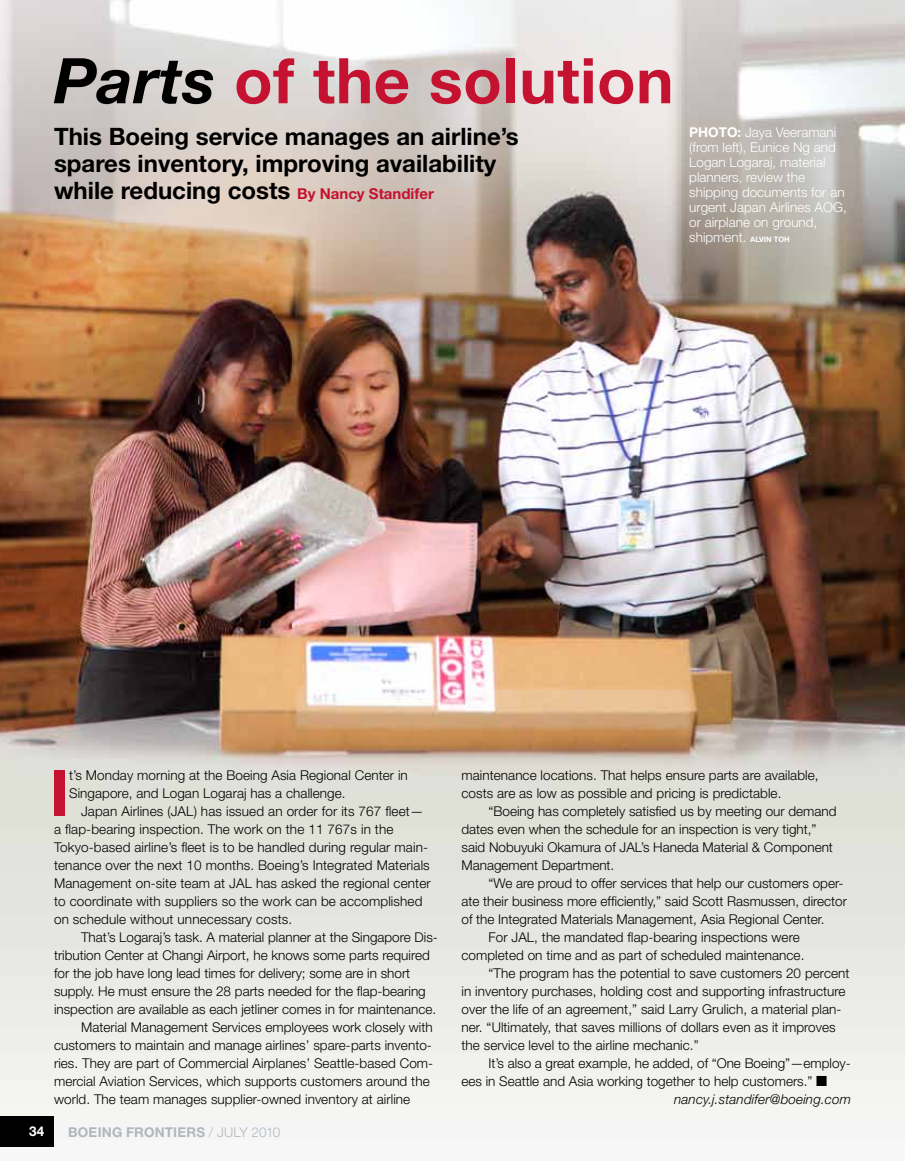
<style>
.page{position:relative;width:905px;height:1161px;background:#fff}
.page>*{position:absolute;margin:0;border:0;box-sizing:border-box;transform-origin:0 0}
.t1{font:700 63.9px "Helvetica Neue";color:#c41230}
.t2{font:700 63px "Helvetica Neue";letter-spacing:.01em;color:#c41230}
.t3{font:700 24px/27px "Helvetica Neue";color:#000}
.t4{font:300 13.5px/18px "Helvetica Neue";letter-spacing:.005em;color:#000}
.t5{font:300 13.5px/15px "Helvetica Neue";color:#fff}
.t6{font:italic 300 13.5px "Helvetica Neue";letter-spacing:.01em;color:#000}
.t7{font:700 13.5px "Helvetica Neue";letter-spacing:.015em;color:#b0b7bc}
.t8{font:700 13.5px "Helvetica Neue";color:#fff}
.t9{font:700 7.5px "Helvetica Neue";color:#fff}
.s1{font-style:italic;color:#000}
.s2{font-size:15px;color:#c41230}
.s3{font-weight:700}
.s4{font-weight:700;font-size:7.5px}
.s5{font-weight:300}
</style>
<div class="page">
<img style="left:0;top:0;width:904px;height:1124px">
<div style="left:0;top:1116px;width:54px;height:31px;background:#000"></div>
<h2 class="t2" style="left:54px;top:42px;width:621px"><span class="s1">Parts</span> of the solution</h2>
<h3 class="t3" style="left:54px;top:122px;width:466px">This Boeing service manages an airline’s spares inventory, improving availability while reducing costs <span class="s2">By Nancy Standifer</span></h3>
<p class="t5" style="left:689px;top:124px;width:159px"><span class="s3">PH OTO:</span> Jaya Veeramani (from left), Eunice Ng and<br>Logan Logaraj, material planners, review the shipping documents for an urgent Japan Airlines AOG, or airplane on ground, shipment. <span class="s4">Alvin</span></p>
<p class="t9" style="left:773px;top:234px;width:17px">Toh</p>
<h1 class="t1" style="left:50px;top:754px;width:20px">I</h1>
<p class="t4" style="left:69px;top:766px;width:340px">t’s Monday morning at the Boeing Asia Regional Center in<br>Singapore, and Logan Logaraj has a challenge.</p>
<p class="t4" style="left:54px;top:802px;width:378px;text-indent:27px">Japan Airlines (JAL) has issued an order for its 767 fleet— a flap-bearing inspection. The work on the 11 767s in the Tokyo-based airline’s fleet is to be handled during regular main&shy;tenance over the next 10 months. Boeing’s Integrated Materials Management on-site team at JAL has asked the regional center to coordinate with suppliers so the work can be accomplished on schedule without unnecessary costs.</p>
<p class="t4" style="left:81px;top:928px;width:358px">That’s Logaraj’s task. A material planner at the Singapore Dis-</p>
<p class="t4" style="left:54px;top:946px;width:377px">tribution Center at Changi Airport, he knows some parts required</p>
<p class="t4" style="left:54px;top:964px;width:358px">for the job have long lead times for delivery; some are in short</p>
<p class="t4" style="left:54px;top:982px;width:373px">supply. He must ensure the 28 parts needed for the flap-bearing</p>
<p class="t4" style="left:54px;top:1000px;width:383px">inspection are available as each jetliner comes in for maintenance.</p>
<p class="t4" style="left:81px;top:1018px;width:353px">Material Management Services employees work closely with</p>
<p class="t4" style="left:54px;top:1036px;width:379px">customers to maintain and manage airlines’ spare-parts invento-</p>
<p class="t4" style="left:54px;top:1054px;width:381px">ries. They are part of Commercial Airplanes’ Seattle-based Com-</p>
<p class="t4" style="left:54px;top:1072px;width:377px">mercial Aviation Services, which supports customers around the</p>
<p class="t4" style="left:54px;top:1090px;width:358px">world. The team manages supplier-owned inventory at airline</p>
<p class="t8" style="left:29px;top:1123px;width:17px">34</p>
<p class="t7" style="left:68px;top:1123px;width:214px">BOEING FRONTIERS <span class="s5">/ JULY 2010</span></p>
<p class="t4" style="left:461px;top:766px;width:358px">maintenance locations. That helps ensure parts are available, costs are as low as possible and pricing is predictable.</p>
<p class="t4" style="left:461px;top:802px;width:376px;text-indent:27px">“Boeing has completely satisfied us by meeting our demand dates even when the schedule for an inspection is very tight,” said Nobuyuki Okamura of JAL’s Haneda Material &amp; Component Management Department.</p>
<p class="t4" style="left:488px;top:874px;width:356px">“We are proud to offer services that help our customers oper-</p>
<p class="t4" style="left:461px;top:892px;width:387px">ate their business more efficiently,” said Scott Rasmussen, director</p>
<p class="t4" style="left:461px;top:910px;width:364px">of the Integrated Materials Management, Asia Regional Center.</p>
<p class="t4" style="left:488px;top:928px;width:313px">For JAL, the mandated flap-bearing inspections were</p>
<p class="t4" style="left:461px;top:946px;width:344px">completed on time and as part of scheduled maintenance.</p>
<p class="t4" style="left:488px;top:964px;width:362px">“The program has the potential to save customers 20 percent</p>
<p class="t4" style="left:461px;top:982px;width:385px">in inventory purchases, holding cost and supporting infrastructure</p>
<p class="t4" style="left:461px;top:1000px;width:381px">over the life of an agreement,” said Larry Grulich, a material plan-</p>
<p class="t4" style="left:461px;top:1018px;width:376px">ner. “Ultimately, that saves millions of dollars even as it improves</p>
<p class="t4" style="left:461px;top:1036px;width:239px">the service level to the airline mechanic.”</p>
<p class="t4" style="left:488px;top:1054px;width:363px">It’s also a great example, he added, of “One Boeing”—employ-</p>
<p class="t4" style="left:461px;top:1072px;width:367px">ees in Seattle and Asia working together to help customers.” ■</p>
<p class="t6" style="left:674px;top:1091px;width:178px">nancy.j.standifer@boeing.com</p>
</div>
